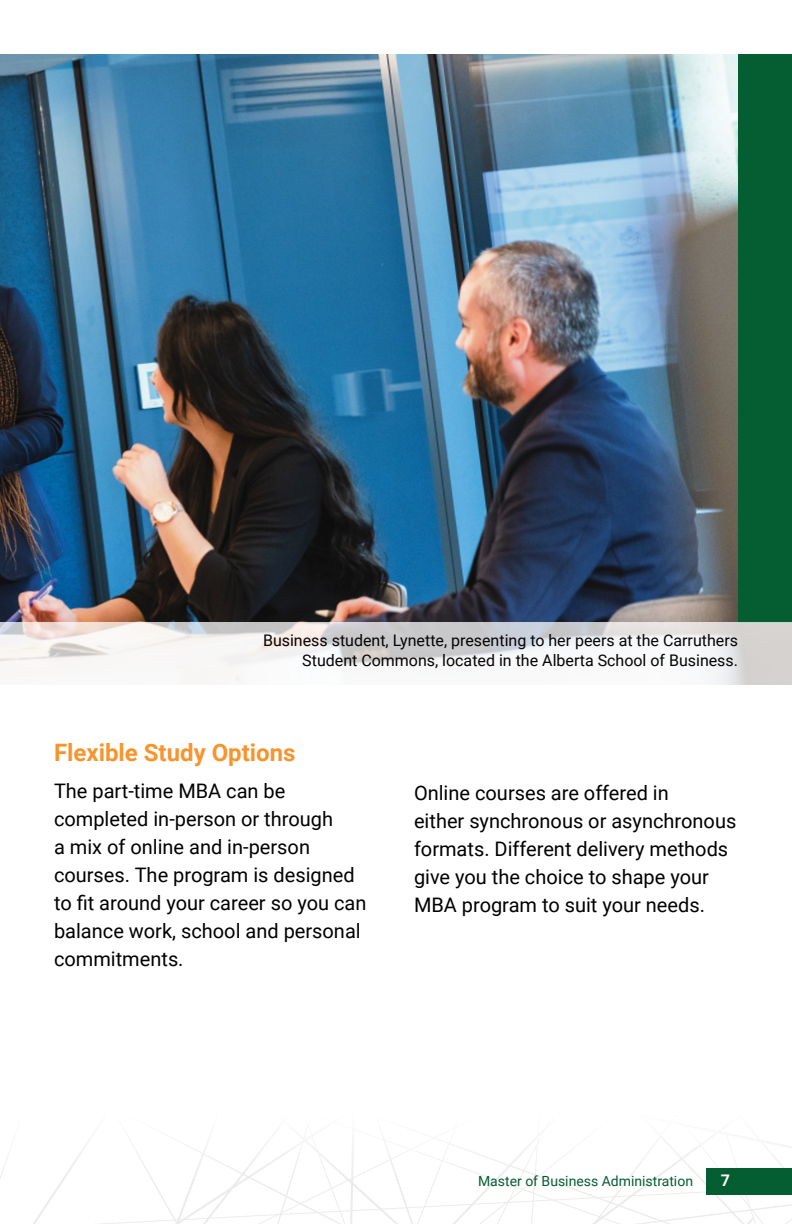
<style>
.page{position:relative;width:792px;height:1224px;background:#fff}
.page>*{position:absolute;margin:0;border:0;box-sizing:border-box;transform-origin:0 0}
.t1{font:700 24px "Roboto";color:#f7942d}
.t2{font:20px/28px "Roboto";color:#000}
.t3{font:16px/20px "Roboto";color:#050304;text-align:right}
.t4{font:700 16px "Roboto";color:#fff}
.t5{font:14px "Roboto";color:#055d32}
</style>
<div class="page">
<img style="left:0;top:54px;width:738px;height:568px">
<div style="left:738px;top:54px;width:54px;height:568px;background:#055d32"></div>
<svg style="left:0;top:622px;width:792px;height:63px;fill:#f7f6f5"></svg>
<svg style="left:0;top:1145px;width:792px;height:79px"></svg>
<div style="left:706px;top:1168px;width:86px;height:27px;background:#055d32"></div>
<p class="t3" style="left:263px;top:630px;width:476px">Business student, Lynette, presenting to her peers at the Carruthers<br>Student Commons, located in the Alberta School of Business.</p>
<p class="t1" style="left:54px;top:735px;width:243px">Flexible Study Options</p>
<p class="t2" style="left:54px;top:776px;width:314px">The part-time MBA can be completed in-person or through<br>a mix of online and in-person courses. The program is designed to fit around your career so you can balance work, school and personal commitments.</p>
<p class="t2" style="left:414px;top:778px;width:324px">Online courses are offered in<br>either synchronous or asynchronous formats. Different delivery methods give you the choice to shape your MBA program to suit your needs.</p>
<p class="t5" style="left:478px;top:1171px;width:217px">Master of Business Administration</p>
<p class="t4" style="left:721px;top:1169px;width:11px">7</p>
</div>
